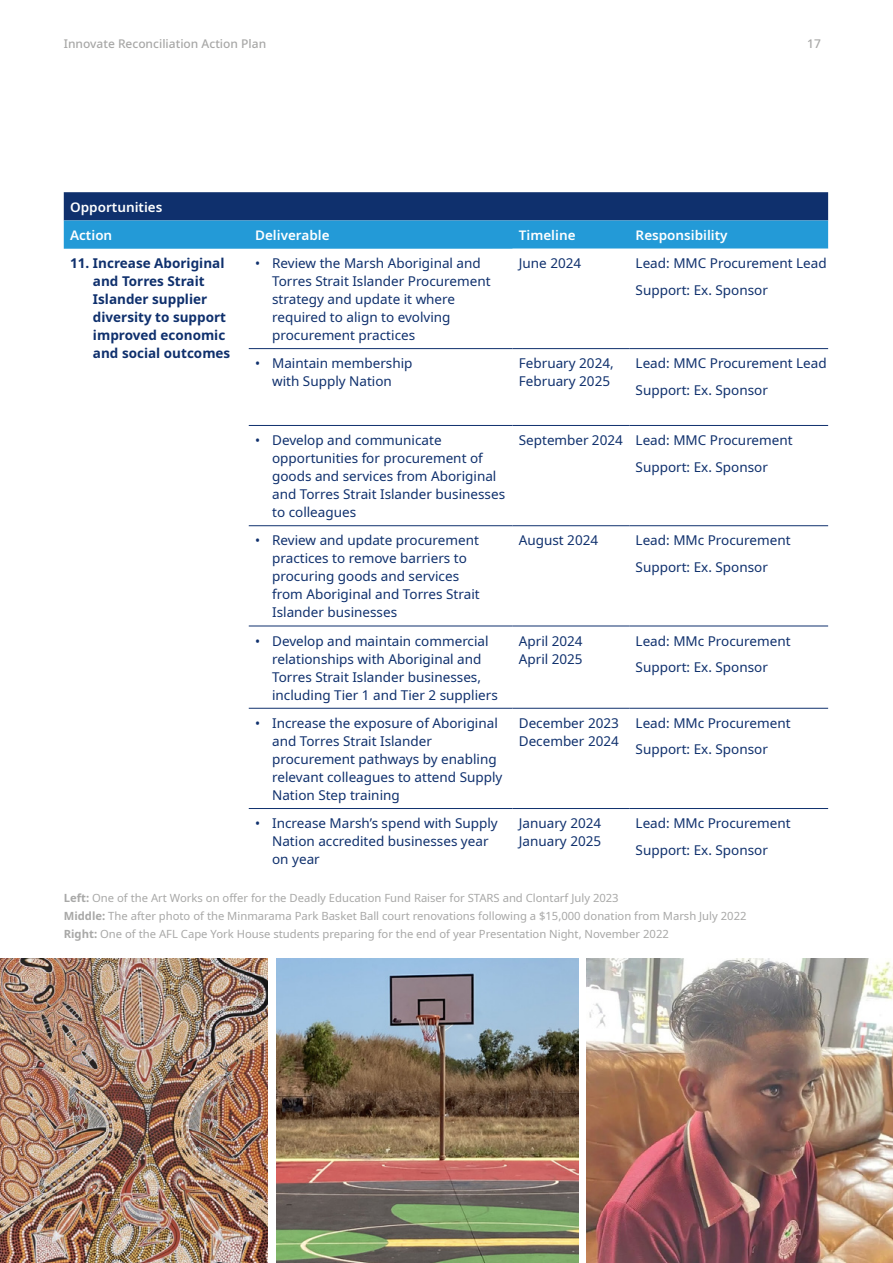
<style>
.page{position:relative;width:893px;height:1263px;background:#fff}
.page>*{position:absolute;margin:0;border:0;box-sizing:border-box;transform-origin:0 0}
.t1{font:13.5px/18px "Noto Sans";color:#0f306d}
.t2{font:700 13.5px/18px "Noto Sans";color:#0f306d}
.t3{font:600 13.5px/28.2px "Noto Sans";color:#fff}
.t4{font:500 12px "Noto Sans";color:#a8a8a7}
.t5{font:11.25px/17.7px "Noto Sans";color:#a8a8a7}
.s1{font-weight:700}
</style>
<div class="page">
<svg style="left:64px;top:192px;width:764px;height:57px;background:#1c67a3"></svg>
<svg style="left:512px;top:349px;width:316px;height:359px"></svg>
<hr style="left:249px;top:348px;width:263px;height:1px;background:#0f306d">
<hr style="left:249px;top:425px;width:263px;height:1px;background:#0f306d">
<hr style="left:249px;top:525px;width:263px;height:1px;background:#0f306d">
<hr style="left:249px;top:626px;width:263px;height:1px;background:#0f306d">
<hr style="left:249px;top:708px;width:263px;height:1px;background:#0f306d">
<hr style="left:512px;top:348px;width:117px;height:1px;background:#0f306d">
<hr style="left:629px;top:348px;width:199px;height:1px;background:#0f306d">
<hr style="left:512px;top:425px;width:117px;height:1px;background:#0f306d">
<hr style="left:629px;top:425px;width:199px;height:1px;background:#0f306d">
<hr style="left:512px;top:525px;width:117px;height:1px;background:#0f306d">
<hr style="left:629px;top:525px;width:199px;height:1px;background:#0f306d">
<hr style="left:512px;top:626px;width:117px;height:1px;background:#0f306d">
<hr style="left:629px;top:626px;width:199px;height:1px;background:#0f306d">
<hr style="left:512px;top:708px;width:117px;height:1px;background:#0f306d">
<hr style="left:629px;top:708px;width:199px;height:1px;background:#0f306d">
<hr style="left:249px;top:808px;width:263px;height:1px;background:#0f306d">
<hr style="left:512px;top:808px;width:117px;height:1px;background:#0f306d">
<hr style="left:629px;top:808px;width:199px;height:1px;background:#0f306d">
<img style="left:276px;top:959px;width:302px;height:304px">
<img style="left:0;top:959px;width:268px;height:304px">
<img style="left:587px;top:959px;width:306px;height:304px">
<p class="t4" style="left:64px;top:35px;width:204px">Innovate Reconciliation Action Plan</p>
<p class="t4" style="left:807px;top:35px;width:15px">17</p>
<p class="t3" style="left:70px;top:193px;width:94px">Opportunities<br>Action</p>
<p class="t3" style="left:255px;top:222px;width:76px">Deliverable</p>
<p class="t3" style="left:519px;top:222px;width:58px">Timeline</p>
<p class="t3" style="left:636px;top:222px;width:94px">Responsibility</p>
<p class="t2" style="left:93px;top:254px;width:139px;text-indent:-23px">11. Increase Aboriginal and Torres Strait<br>Islander supplier diversity to support improved economic and social outcomes</p>
<p class="t1" style="left:272px;top:254px;width:220px;text-indent:-17px">• Review the Marsh Aboriginal and<br>Torres Strait Islander Procurement strategy and update it where required to align to evolving procurement practices</p>
<p class="t1" style="left:519px;top:254px;width:64px">June 2024</p>
<p class="t1" style="left:636px;top:250px;width:193px;line-height:26.5px">Lead: MMC Procurement Lead<br>Support: Ex. Sponsor</p>
<p class="t1" style="left:255px;top:355px;width:159px;text-align:center">• Maintain membership with Supply Nation</p>
<p class="t1" style="left:519px;top:355px;width:96px">February 2024,<br>February 2025</p>
<p class="t1" style="left:636px;top:350px;width:193px;line-height:26.5px">Lead: MMC Procurement Lead<br>Support: Ex. Sponsor</p>
<p class="t1" style="left:272px;top:432px;width:234px;text-indent:-17px">• Develop and communicate opportunities for procurement of goods and services from Aboriginal and Torres Strait Islander businesses to colleagues</p>
<p class="t1" style="left:636px;top:427px;width:159px;line-height:26.5px;text-indent:-117px">September 2024 Lead: MMC Procurement<br>Support: Ex. Sponsor</p>
<p class="t1" style="left:272px;top:532px;width:209px;text-indent:-17px">• Review and update procurement practices to remove barriers to procuring goods and services from Aboriginal and Torres Strait<br>Islander businesses</p>
<p class="t1" style="left:519px;top:532px;width:81px">August 2024</p>
<p class="t1" style="left:636px;top:527px;width:157px;line-height:26.5px">Lead: MMc Procurement<br>Support: Ex. Sponsor</p>
<p class="t1" style="left:272px;top:632px;width:227px;text-indent:-17px">• Develop and maintain commercial relationships with Aboriginal and Torres Strait Islander businesses, including Tier 1 and Tier 2 suppliers</p>
<p class="t1" style="left:519px;top:632px;width:65px">April 2024<br>April 2025</p>
<p class="t1" style="left:636px;top:628px;width:157px;line-height:26.5px">Lead: MMc Procurement<br>Support: Ex. Sponsor</p>
<p class="t1" style="left:272px;top:714px;width:232px;text-indent:-17px">• Increase the exposure of Aboriginal and Torres Strait Islander procurement pathways by enabling relevant colleagues to attend Supply<br>Nation Step training</p>
<p class="t1" style="left:519px;top:714px;width:102px">December 2023<br>December 2024</p>
<p class="t1" style="left:636px;top:710px;width:157px;line-height:26.5px">Lead: MMc Procurement<br>Support: Ex. Sponsor</p>
<p class="t1" style="left:272px;top:814px;width:227px;text-indent:-17px">• Increase Marsh’s spend with Supply<br>Nation accredited businesses year on year</p>
<p class="t1" style="left:519px;top:814px;width:84px">January 2024<br>January 2025</p>
<p class="t1" style="left:636px;top:810px;width:157px;line-height:26.5px">Lead: MMc Procurement<br>Support: Ex. Sponsor</p>
<p class="t5" style="left:64px;top:889px;width:684px"><span class="s1">Left:</span> One of the Art Works on offer for the Deadly Education Fund Raiser for STARS and Clontarf July 2023<br><span class="s1">Middle:</span> The after photo of the Minmarama Park Basket Ball court renovations following a $15,000 donation from Marsh July 2022<br><span class="s1">Right:</span> One of the AFL Cape York House students preparing for the end of year Presentation Night, November 2022</p>
</div>
